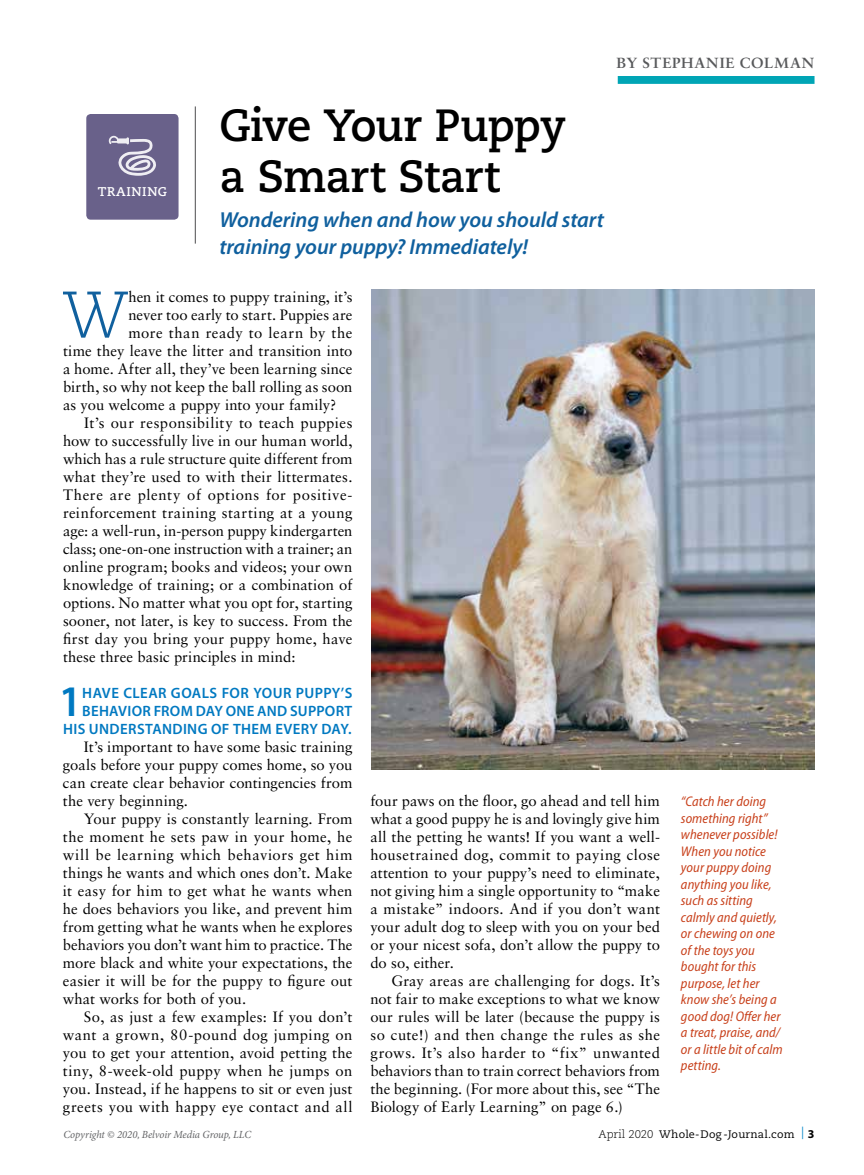
<style>
.page{position:relative;width:864px;height:1175px;background:#fff}
.page>*{position:absolute;margin:0;border:0;box-sizing:border-box;transform-origin:0 0}
.t1{font:300 65.7px "Caecilia LT Std";color:#10609e;scale:.95 1}
.t2{font:700 45px/51px "Caecilia LT Std";letter-spacing:-.02em;color:#000;scale:.96 1}
.t3{font:600 43.8px "Myriad Pro";color:#0079c1}
.t4{font:italic 600 21.75px/27px "Myriad Pro";letter-spacing:-.005em;color:#10609e}
.t5{font:15px/18px "Sabon LT Std";letter-spacing:.01em;color:#000;text-align:justify}
.t6{font:600 15px/18px "Myriad Pro";letter-spacing:.02em;color:#0079c1;text-align:right}
.t7{font:15px "Sabon LT Std";letter-spacing:.03em;color:#000}
.t8{font:15px "Sabon LT Std";letter-spacing:.04em;color:#000}
.t9{font:700 14.7px "Sabon LT Std";letter-spacing:.055em;color:#58595b}
.t10{font:italic semi-condensed 14.1px/16.5px "Myriad Pro";letter-spacing:.005em;color:#c8411c}
.t11{font:700 12.6px "Caecilia LT Std";letter-spacing:.12em;color:#fff}
.t12{font:italic 10.8px "Minion Pro";letter-spacing:-.01em;color:#636466}
.t13{font:10.8px "Caecilia LT Std";color:#000}
.s1{font-weight:300;font-size:11.25px}
.s2{font-family:"Minion Pro";font-size:12.45px;color:#0085c8}
.s3{font-family:"Myriad Pro";font-weight:700;font-size:12px}
</style>
<div class="page">
<div style="left:618px;top:76px;width:197px;height:8px;background:#00a5b5"></div>
<hr style="left:195px;top:106px;width:1px;height:138px;background:#4d4d4f">
<div style="left:86px;top:114px;width:93px;height:106px;background:#69618a;border-radius:4px"></div>
<svg style="left:109px;top:136px;width:47px;height:40px"></svg>
<img style="left:372px;top:290px;width:442px;height:480px">
<p class="t11" style="left:98px;top:184px;width:71px">Training</p>
<p class="t9" style="left:617px;top:54px;width:199px">BY STEPHANIE COLMAN</p>
<h2 class="t2" style="left:219px;top:101px;width:363px">Give Your Puppy a Smart Start</h2>
<h3 class="t4" style="left:219px;top:205px;width:386px">Wondering when and how you should start training your puppy? Immediately!</h3>
<h1 class="t1" style="left:62px;top:278px;width:71px">W</h1>
<p class="t5" style="left:128px;top:287px;width:226px">hen it comes to puppy training, it’s</p>
<p class="t5" style="left:128px;top:305px;width:226px">never too early to start. Puppies are</p>
<p class="t7" style="left:128px;top:323px;width:226px">more than ready to learn by the</p>
<p class="t5" style="left:63px;top:341px;width:291px">time they leave the litter and transition into</p>
<p class="t5" style="left:63px;top:359px;width:291px">a home. After all, they’ve been learning since</p>
<p class="t5" style="left:63px;top:377px;width:291px">birth, so why not keep the ball rolling as soon</p>
<p class="t5" style="left:63px;top:395px;width:275px">as you welcome a puppy into your family?</p>
<p class="t7" style="left:84px;top:413px;width:270px">It’s our responsibility to teach puppies</p>
<p class="t5" style="left:63px;top:431px;width:291px">how to successfully live in our human world,</p>
<p class="t5" style="left:63px;top:449px;width:291px">which has a rule structure quite different from</p>
<p class="t5" style="left:63px;top:467px;width:291px">what they’re used to with their littermates.</p>
<p class="t8" style="left:63px;top:485px;width:291px">There are plenty of options for positive-</p>
<p class="t5" style="left:63px;top:503px;width:291px">reinforcement training starting at a young</p>
<p class="t5" style="left:63px;top:521px;width:291px">age: a well-run, in-person puppy kindergarten</p>
<p class="t5" style="left:63px;top:539px;width:291px">class; one-on-one instruction with a trainer; an</p>
<p class="t5" style="left:63px;top:557px;width:291px">online program; books and videos; your own</p>
<p class="t5" style="left:63px;top:575px;width:291px">knowledge of training; or a combination of</p>
<p class="t5" style="left:63px;top:593px;width:291px">options. No matter what you opt for, starting</p>
<p class="t5" style="left:63px;top:611px;width:291px">sooner, not later, is key to success. From the</p>
<p class="t5" style="left:63px;top:629px;width:291px">first day you bring your puppy home, have</p>
<p class="t5" style="left:63px;top:647px;width:234px">these three basic principles in mind:</p>
<h3 class="t3" style="left:59px;top:673px;width:25px">1</h3>
<p class="t6" style="left:63px;top:683px;width:291px">HAVE CLEAR GOALS FOR YOUR PUPPY’S<br>BEHAVIOR FROM DAY ONE AND SUPPORT<br>HIS UNDERSTANDING OF THEM EVERY DAY.</p>
<p class="t5" style="left:63px;top:737px;width:291px;text-indent:21px">It’s important to have some basic training goals before your puppy comes home, so you can create clear behavior contingencies from the very beginning.</p>
<p class="t5" style="left:63px;top:809px;width:291px;text-indent:21px">Your puppy is constantly learning. From the moment he sets paw in your home, he will be learning which behaviors get him things he wants and which ones don’t. Make it easy for him to get what he wants when he does behaviors you like, and prevent him from getting what he wants when he explores behaviors you don’t want him to practice. The more black and white your expectations, the easier it will be for the puppy to figure out what works for both of you.</p>
<p class="t5" style="left:63px;top:1007px;width:291px;text-indent:21px">So, as just a few examples: If you don’t want a grown, 80-pound dog jumping on you to get your attention, avoid petting the tiny, 8-week-old puppy when he jumps on you. Instead, if he happens to sit or even just greets you with happy eye contact and all</p>
<p class="t5" style="left:370px;top:791px;width:291px">four paws on the floor, go ahead and tell him what a good puppy he is and lovingly give him all the petting he wants! If you want a well&shy;housetrained dog, commit to paying close attention to your puppy’s need to eliminate, not giving him a single opportunity to “make a mistake” indoors. And if you don’t want your adult dog to sleep with you on your bed or your nicest sofa, don’t allow the puppy to do so, either.</p>
<p class="t5" style="left:370px;top:971px;width:291px;text-indent:21px">Gray areas are challenging for dogs. It’s not fair to make exceptions to what we know our rules will be later (because the puppy is so cute!) and then change the rules as she grows. It’s also harder to “fix” unwanted behaviors than to train correct behaviors from the beginning. (For more about this, see “The Biology of Early Learning” on page 6.)</p>
<p class="t10" style="left:681px;top:793px;width:103px">“Catch her doing something right” whenever possible!<br>When you notice your puppy doing anything you like, such as sitting calmly and quietly, or chewing on one of the toys you bought for this purpose, let her know she’s being a good dog! Offer her a treat, praise, and/ or a little bit of calm petting.</p>
<p class="t12" style="left:63px;top:1127px;width:189px">Copyright © 2020, Belvoir Media Group, LLC</p>
<p class="t13" style="left:599px;top:1127px;width:217px"><span class="s1">April 2020</span> Whole-Dog -Journal.com <span class="s2">|</span> <span class="s3">3</span></p>
</div>
